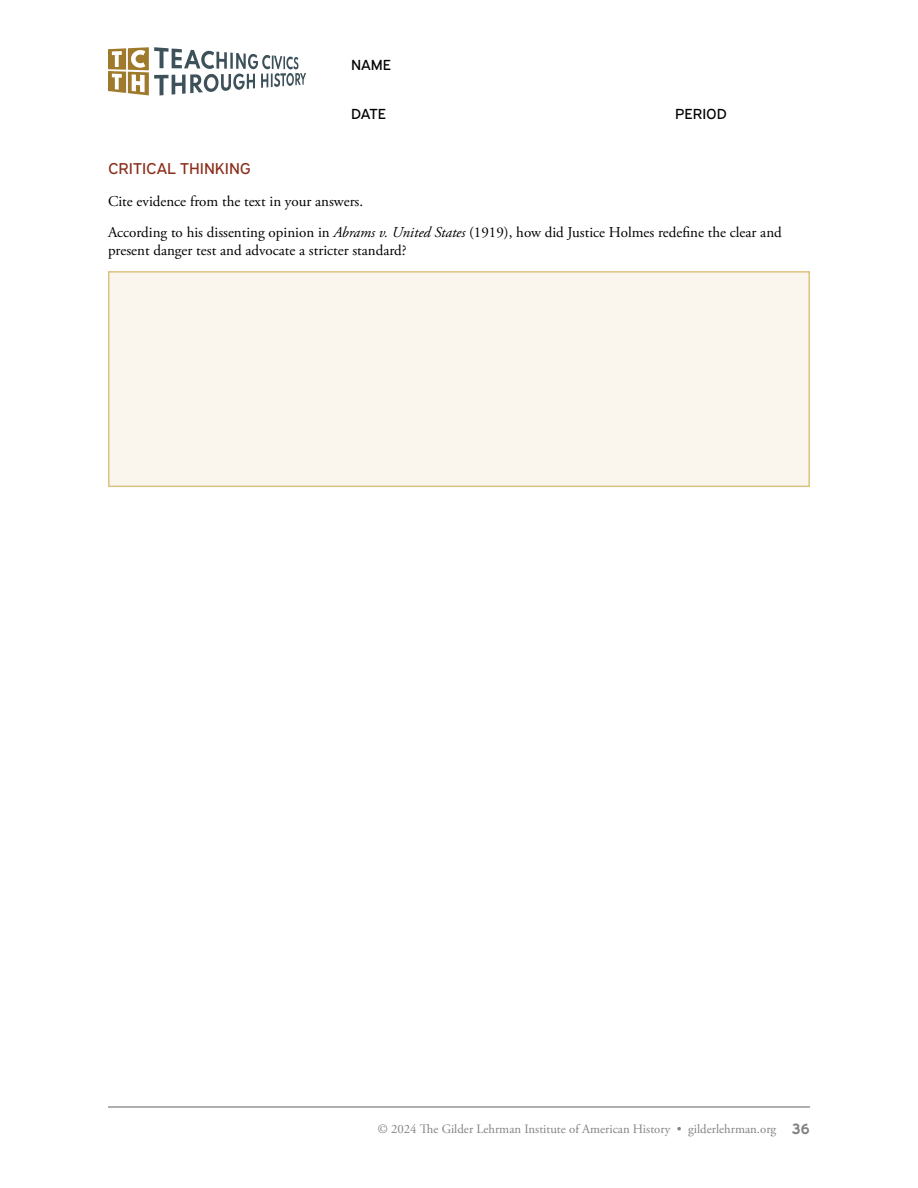
<style>
.page{position:relative;width:918px;height:1188px;background:#fff}
.page>*{position:absolute;margin:0;border:0;box-sizing:border-box;transform-origin:0 0}
.t1{font:15.75px "Expressway Rg";color:#8b2e1c}
.t2{font:15px/31.5px "Adobe Garamond Pro";color:#000}
.t3{font:14.7px "Expressway Rg";color:#000}
.t4{font:12.75px "Adobe Garamond Pro";color:#808285}
.s1{font-style:italic}
.s2{font-family:"Expressway Rg";font-weight:700;font-size:15px}
</style>
<div class="page">
<svg style="left:108px;top:47px;width:198px;height:48px"></svg>
<hr style="left:108px;top:1106px;width:702px;height:2px;background:#939598">
<div style="left:108px;top:271px;width:702px;height:216px;background:#faf6ed;border:2px solid #ddc380"></div>
<p class="t3" style="left:351px;top:53px;width:42px">NAME</p>
<p class="t3" style="left:351px;top:102px;width:37px">DATE</p>
<p class="t3" style="left:675px;top:102px;width:54px">PERIOD</p>
<p class="t1" style="left:108px;top:156px;width:144px">CRITICAL THINKING</p>
<p class="t2" style="left:108px;top:186px;width:675px">Cite evidence from the text in your answers.<br>According to his dissenting opinion in <span class="s1">Abrams v. United States</span> (1919), how did Justice Holmes redefine the clear and</p>
<p class="t2" style="left:108px;top:235px;width:300px">present danger test and advocate a stricter standard?</p>
<p class="t4" style="left:378px;top:1122px;width:434px">© 2024 The Gilder Lehrman Institute of American History • gilderlehrman.org <span class="s2">36</span></p>
</div>
